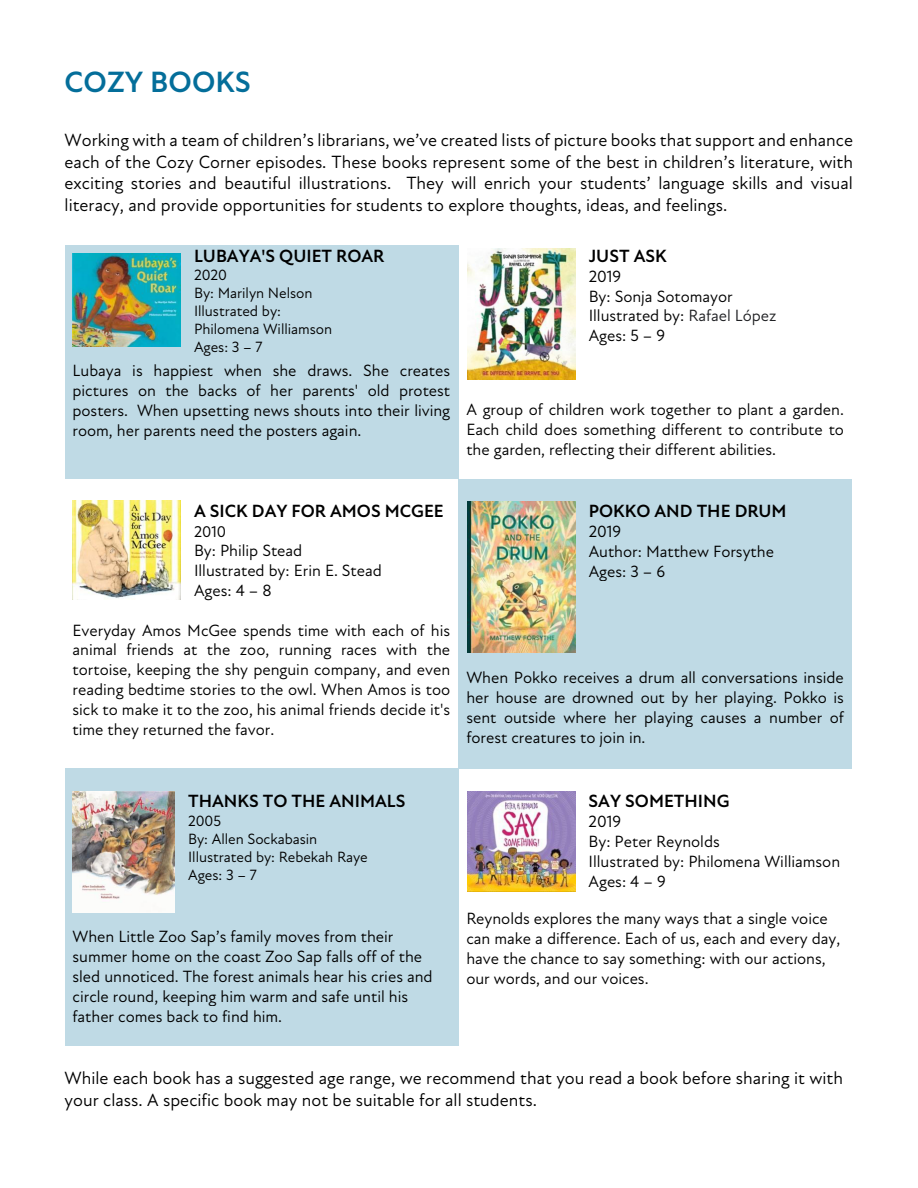
<style>
.page{position:relative;width:918px;height:1188px;background:#fff}
.page>*{position:absolute;margin:0;border:0;box-sizing:border-box;transform-origin:0 0}
.t1{font:700 29.85px "Atten New";letter-spacing:.005em;color:#046e9a}
.t2{font:18px/21.6px "Atten New";color:#000;text-align:justify}
.t3{font:700 18px "Atten New";color:#000}
.t4{font:16.5px/19.8px "Atten New";color:#000}
.t5{font:15.9px "Atten New";color:#000}
.t6{font:15.15px/18px "Atten New";letter-spacing:-.005em;color:#000}
.s1{color:#202124}
</style>
<div class="page">
<div style="left:65px;top:245px;width:393px;height:234px;background:#bfdae5"></div>
<div style="left:458px;top:479px;width:394px;height:290px;background:#bfdae5"></div>
<div style="left:65px;top:769px;width:393px;height:277px;background:#bfdae5"></div>
<img style="left:73px;top:500px;width:108px;height:99px">
<img style="left:73px;top:791px;width:102px;height:121px">
<img style="left:468px;top:502px;width:108px;height:150px">
<img style="left:468px;top:248px;width:108px;height:131px">
<img style="left:467px;top:792px;width:108px;height:99px">
<img style="left:73px;top:254px;width:108px;height:93px">
<h1 class="t1" style="left:65px;top:64px;width:188px">COZY BOOKS</h1>
<p class="t2" style="left:65px;top:129px;width:790px">Working with a team of children’s librarians, we’ve created lists of picture books that support and enhance each of the Cozy Corner episodes. These books represent some of the best in children’s literature, with exciting stories and beautiful illustrations. They will enrich your students’ language skills and visual literacy, and provide opportunities for students to explore thoughts, ideas, and feelings.</p>
<p class="t3" style="left:194px;top:245px;width:192px">LUBAYA'S QUIET ROAR</p>
<p class="t6" style="left:194px;top:266px;width:140px">2020<br>By: Marilyn Nelson<br>Illustrated by:<br>Philomena Williamson<br>Ages: 3 – 7</p>
<p class="t4" style="left:73px;top:361px;width:379px;text-align:justify">Lubaya is happiest when she draws. She creates pictures on the backs of her parents' old protest posters. When upsetting news shouts into their living room, her parents need the posters again.</p>
<p class="t3" style="left:589px;top:245px;width:80px">JUST ASK</p>
<p class="t4" style="left:589px;top:267px;width:189px">2019<br>By: Sonja Sotomayor<br>Illustrated by: <span class="s1">Rafael López<br></span>Ages: 5 – 9</p>
<p class="t4" style="left:466px;top:400px;width:379px;text-align:justify">A group of children work together to plant a garden.<br>Each child does something different to contribute to the garden, reflecting their different abilities.</p>
<p class="t3" style="left:194px;top:500px;width:251px">A SICK DAY FOR AMOS MCGEE</p>
<p class="t5" style="left:194px;top:522px;width:34px">2010</p>
<p class="t4" style="left:194px;top:541px;width:189px">By: Philip Stead<br>Illustrated by: Erin E. Stead<br>Ages: 4 – 8</p>
<p class="t4" style="left:73px;top:620px;width:379px;text-align:justify">Everyday Amos McGee spends time with each of his animal friends at the zoo, running races with the tortoise, keeping the shy penguin company, and even reading bedtime stories to the owl. When Amos is too sick to make it to the zoo, his animal friends decide it's time they returned the favor.</p>
<p class="t3" style="left:589px;top:500px;width:199px">POKKO AND THE DRUM</p>
<p class="t4" style="left:589px;top:522px;width:187px">2019<br>Author: Matthew Forsythe<br>Ages: 3 – 6</p>
<p class="t4" style="left:466px;top:668px;width:379px;text-align:justify">When Pokko receives a drum all conversations inside her house are drowned out by her playing. Pokko is sent outside where her playing causes a number of forest creatures to join in.</p>
<p class="t3" style="left:188px;top:790px;width:219px">THANKS TO THE ANIMALS</p>
<p class="t6" style="left:188px;top:812px;width:181px">2005<br>By: Allen Sockabasin<br>Illustrated by: Rebekah Raye<br>Ages: 3 – 7</p>
<p class="t4" style="left:73px;top:927px;width:362px">When Little Zoo Sap’s family moves from their summer home on the coast Zoo Sap falls off of the sled unnoticed. The forest animals hear his cries and circle round, keeping him warm and safe until his father comes back to find him.</p>
<p class="t3" style="left:589px;top:790px;width:142px">SAY SOMETHING</p>
<p class="t4" style="left:589px;top:812px;width:253px">2019<br>By: Peter Reynolds<br>Illustrated by: Philomena Williamson<br>Ages: 4 – 9</p>
<p class="t4" style="left:466px;top:909px;width:375px">Reynolds explores the many ways that a single voice can make a difference. Each of us, each and every day, have the chance to say something: with our actions, our words, and our voices.</p>
<p class="t2" style="left:65px;top:1068px;width:780px">While each book has a suggested age range, we recommend that you read a book before sharing it with your class. A specific book may not be suitable for all students.</p>
</div>
